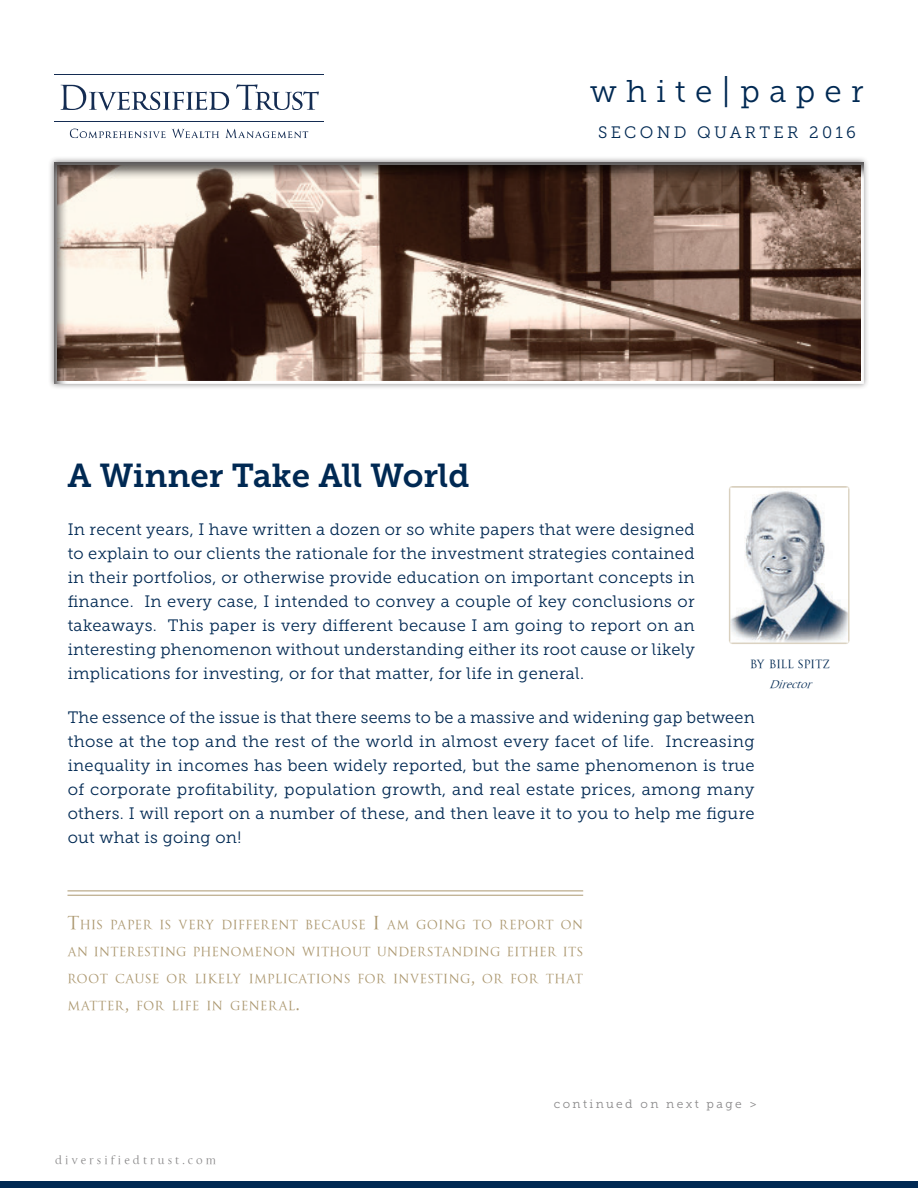
<style>
.page{position:relative;width:918px;height:1188px;background:#fff}
.page>*{position:absolute;margin:0;border:0;box-sizing:border-box;transform-origin:0 0}
.t1{font:33px "Museo Slab 700";color:#002953}
.t2{font:31.35px "Museo Slab 300";letter-spacing:.3em;color:#002953}
.t3{font:16.5px/24px "Museo Slab 300";letter-spacing:.02em;color:#002953;text-align:justify}
.t4{font:16.5px "Museo Slab 300";letter-spacing:.2em;color:#002953}
.t5{font:13.65px/27px "La Gioconda OSTT";letter-spacing:.03em;color:#ac9870;text-align:justify}
.t6{font:12.3px "La Gioconda OSTT";color:#002953}
.t7{font:12px "La Gioconda OSTT";letter-spacing:.25em;color:#888788}
.t8{font:12px "Museo Slab 300";letter-spacing:.2em;color:#888788}
.t9{font:italic 11.4px "La Gioconda OSTT";color:#002953}
.s1{font-size:33px}
.s2{font-size:19.5px}
</style>
<div class="page">
<hr style="left:54px;top:74px;width:270px;height:1px;background:#142c52">
<svg style="left:61px;top:85px;width:168px;height:25px"></svg>
<svg style="left:236px;top:84px;width:83px;height:26px"></svg>
<hr style="left:54px;top:121px;width:270px;height:1px;background:#142c52">
<svg style="left:70px;top:129px;width:96px;height:9px"></svg>
<svg style="left:172px;top:129px;width:47px;height:9px"></svg>
<svg style="left:225px;top:129px;width:83px;height:9px"></svg>
<div style="left:0;top:1182px;width:918px;height:6px;background:#002953"></div>
<img style="left:732px;top:491px;width:115px;height:150px">
<div style="left:48px;top:156px;width:822px;height:234px;background:#231f20;opacity:.5"></div>
<div style="left:52px;top:161px;width:814px;height:225px;background:#231f20;opacity:.75"></div>
<hr style="left:68px;top:895px;width:515px;height:1px;background:#ac9870">
<hr style="left:68px;top:891px;width:515px;height:1px;background:#ac9870">
<h2 class="t2" style="left:590px;top:74px;width:275px">white<span class="s1">|</span>paper</h2>
<p class="t4" style="left:598px;top:123px;width:259px">SECOND QUARTER 2016</p>
<h1 class="t1" style="left:68px;top:456px;width:404px">A Winner Take All World</h1>
<p class="t3" style="left:68px;top:518px;width:629px">In recent years, I have written a dozen or so white papers that were designed to explain to our clients the rationale for the investment strategies contained in their portfolios, or otherwise provide education on important concepts in finance. In every case, I intended to convey a couple of key conclusions or takeaways. This paper is very different because I am going to report on an interesting phenomenon without understanding either its root cause or likely implications for investing, or for that matter, for life in general.</p>
<p class="t3" style="left:68px;top:706px;width:689px">The essence of the issue is that there seems to be a massive and widening gap between those at the top and the rest of the world in almost every facet of life. Increasing inequality in incomes has been widely reported, but the same phenomenon is true of corporate profitability, population growth, and real estate prices, among many others. I will report on a number of these, and then leave it to you to help me figure out what is going on!</p>
<p class="t6" style="left:750px;top:657px;width:81px">BY BILL SPITZ</p>
<p class="t9" style="left:769px;top:677px;width:48px">Director</p>
<p class="t5" style="left:68px;top:911px;width:517px"><span class="s2">T</span>HIS PAPER IS VERY DIFFERENT BECAUSE <span class="s2">I</span> AM GOING TO REPORT ON AN INTERESTING PHENOMENON WITHOUT UNDERSTANDING EITHER ITS ROOT CAUSE OR LIKELY IMPLICATIONS FOR INVESTING<span class="s2">,</span> OR FOR THAT MATTER<span class="s2">,</span> FOR LIFE IN GENERAL<span class="s2">.</span></p>
<p class="t7" style="left:55px;top:1153px;width:163px">diversifiedtrust.com</p>
<p class="t8" style="left:554px;top:1097px;width:205px">continued on next page &gt;</p>
</div>
